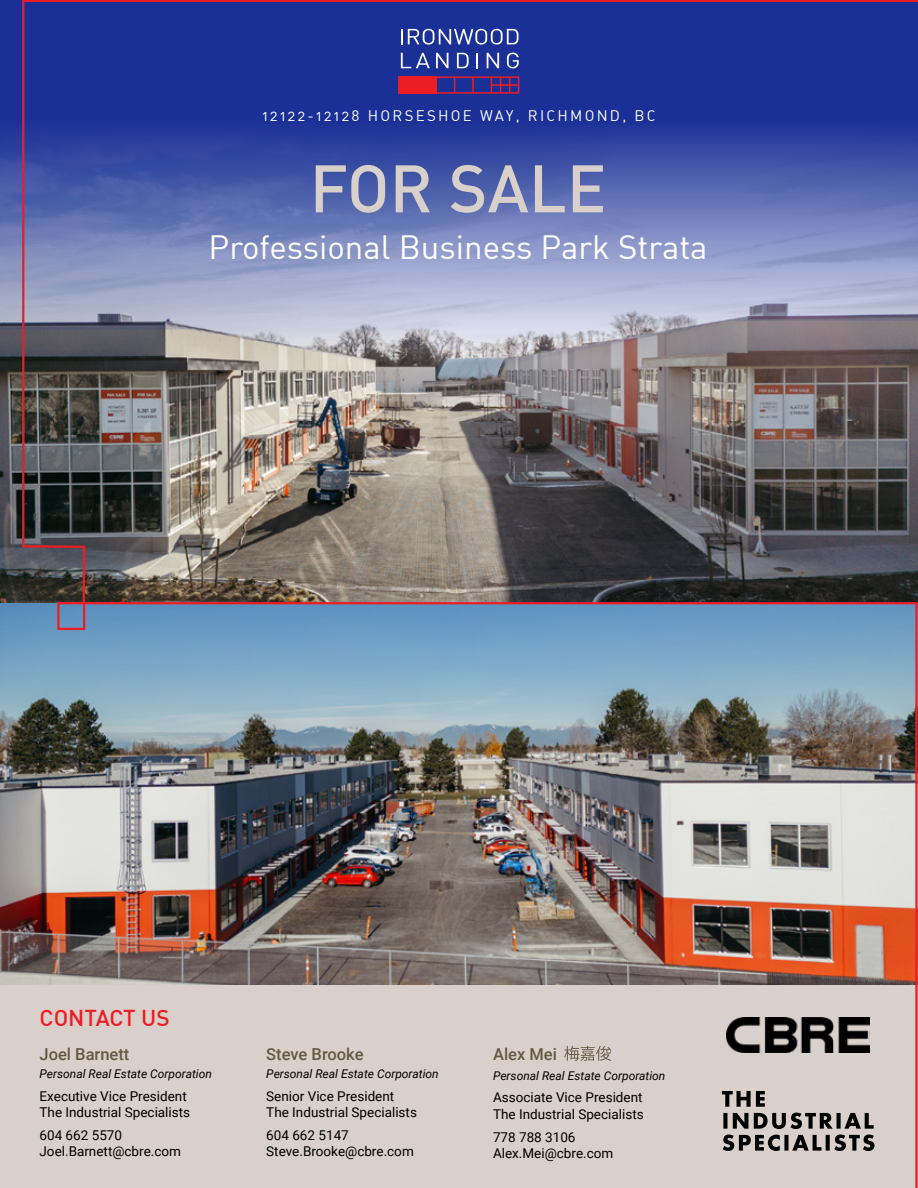
<style>
.page{position:relative;width:918px;height:1188px;background:#fff}
.page>*{position:absolute;margin:0;border:0;box-sizing:border-box;transform-origin:0 0}
.t1{font:500 66px "DIN";color:#d9d0cb}
.t2{font:33px "DIN Regular Alternate";color:#fff}
.t3{font:500 22.5px "DIN";color:#ed1d24}
.t4{font:500 16.5px "Roboto";color:#645a43}
.t5{font:15px "DIN Regular Alternate";letter-spacing:.15em;color:#fff}
.t6{font:13.5px/16.2px "Roboto";color:#000}
.t7{font:italic 12px "Roboto";color:#000}
</style>
<div class="page">
<img style="left:0;top:603px;width:21px;height:382px">
<svg style="left:0;top:0;width:21px;height:365px;background:#48589c"></svg>
<img style="left:21px;top:0;width:897px;height:1188px">
<svg style="left:723px;top:1135px;width:151px;height:16px;background:#746f6c"></svg>
<svg style="left:723px;top:1113px;width:151px;height:16px;background:#716c69"></svg>
<svg style="left:722px;top:1091px;width:43px;height:16px"></svg>
<svg style="left:401px;top:29px;width:118px;height:16px"></svg>
<svg style="left:401px;top:53px;width:29px;height:15px"></svg>
<svg style="left:436px;top:53px;width:12px;height:15px"></svg>
<svg style="left:457px;top:53px;width:12px;height:15px"></svg>
<svg style="left:476px;top:53px;width:2px;height:15px"></svg>
<svg style="left:487px;top:53px;width:12px;height:15px"></svg>
<svg style="left:507px;top:53px;width:12px;height:15px"></svg>
<div style="left:399px;top:76px;width:120px;height:18px;border:2px solid #ed1d24"></div>
<div style="left:399px;top:76px;width:38px;height:18px;background:#ed1d24"></div>
<svg style="left:454px;top:76px;width:1px;height:17px"></svg>
<svg style="left:472px;top:77px;width:2px;height:16px"></svg>
<svg style="left:491px;top:77px;width:1px;height:16px"></svg>
<svg style="left:500px;top:77px;width:1px;height:16px"></svg>
<svg style="left:509px;top:77px;width:1px;height:16px"></svg>
<hr style="left:491px;top:84px;width:27px;height:2px;background:#ed1d24">
<svg style="left:564px;top:1046px;width:47px;height:15px"></svg>
<p class="t5" style="left:262px;top:106px;width:395px">12122-12128 HORSESHOE WAY, RICHMOND, BC</p>
<h1 class="t1" style="left:310px;top:146px;width:298px">FOR SALE</h1>
<h2 class="t2" style="left:209px;top:226px;width:500px">Professional Business Park Strata</h2>
<h3 class="t3" style="left:40px;top:1004px;width:132px">CONTACT US</h3>
<p class="t4" style="left:40px;top:1042px;width:91px">Joel Barnett</p>
<p class="t7" style="left:40px;top:1065px;width:174px">Personal Real Estate Corporation</p>
<p class="t6" style="left:40px;top:1087px;width:152px">Executive Vice President<br>The Industrial Specialists</p>
<p class="t6" style="left:40px;top:1126px;width:143px">604 662 5570<br>Joel.Barnett@cbre.com</p>
<p class="t4" style="left:266px;top:1042px;width:99px">Steve Brooke</p>
<p class="t7" style="left:266px;top:1065px;width:174px">Personal Real Estate Corporation</p>
<p class="t6" style="left:266px;top:1087px;width:152px">Senior Vice President<br>The Industrial Specialists</p>
<p class="t6" style="left:266px;top:1126px;width:149px">604 662 5147<br>Steve.Brooke@cbre.com</p>
<p class="t4" style="left:493px;top:1042px;width:65px">Alex Mei</p>
<p class="t7" style="left:493px;top:1067px;width:174px">Personal Real Estate Corporation</p>
<p class="t6" style="left:493px;top:1089px;width:152px">Associate Vice President<br>The Industrial Specialists</p>
<p class="t6" style="left:493px;top:1128px;width:122px">778 788 3106<br>Alex.Mei@cbre.com</p>
</div>
